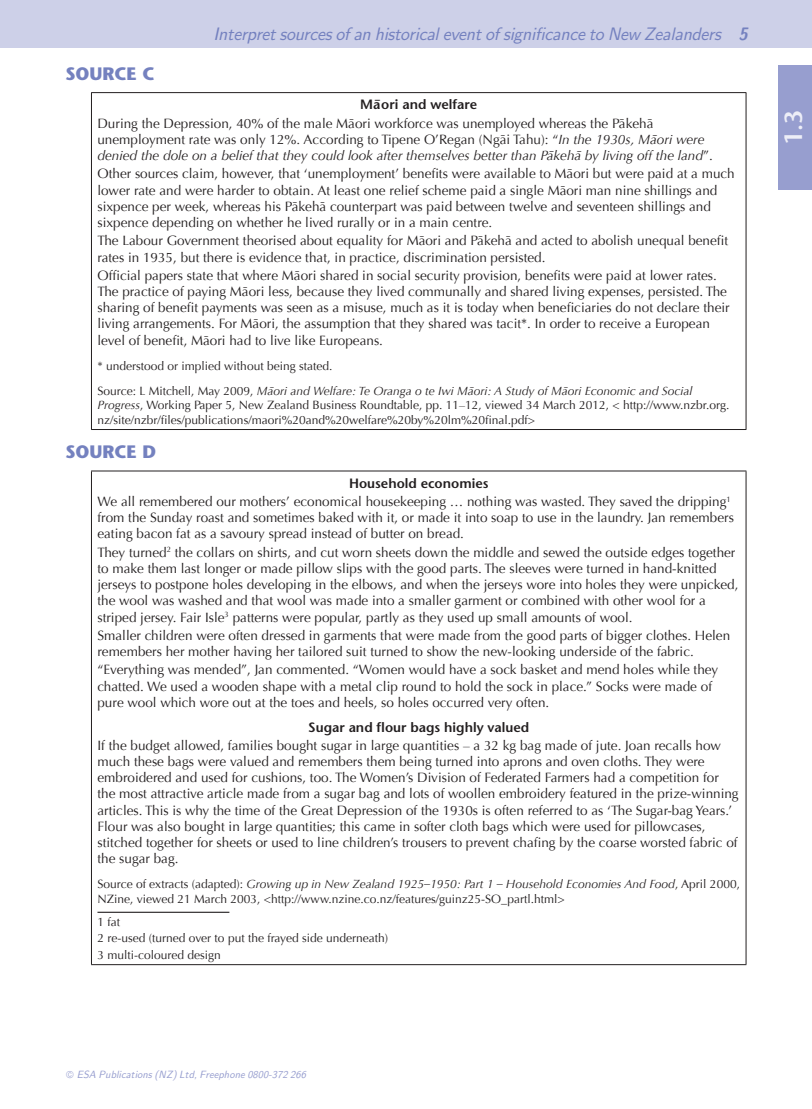
<style>
.page{position:relative;width:812px;height:1109px;background:#fff}
.page>*{position:absolute;margin:0;border:0;box-sizing:border-box;transform-origin:0 0}
.t1{font:600 24.75px "Stone Sans";color:#edeef7}
.t2{font:italic 18px "Nova";letter-spacing:-.02em;color:#7481bf}
.t3{font:700 18px "Stone Sans";color:#7481bf}
.t4{font:13.5px/16.2px "Optima";color:#231f20}
.t5{font:italic 13.5px/16.2px "Optima";color:#231f20}
.t6{font:12px/14.4px "Optima";color:#231f20}
.t7{font:italic 12px/25px "Optima";color:#231f20}
.t8{font:italic 10.5px "Nova";color:#979ecf}
.s1{font-weight:700}
.s2{font-family:"Stone Sans";font-weight:600}
.s3{font-style:normal}
.s4{font-style:italic}
</style>
<div class="page">
<hr style="left:91px;top:92px;width:655px;height:1px;background:#231f20">
<hr style="left:91px;top:93px;width:1px;height:336px;background:#231f20">
<hr style="left:745px;top:93px;width:1px;height:336px;background:#231f20">
<hr style="left:91px;top:429px;width:655px;height:1px;background:#231f20">
<hr style="left:91px;top:471px;width:655px;height:1px;background:#231f20">
<hr style="left:91px;top:471px;width:1px;height:493px;background:#231f20">
<hr style="left:745px;top:471px;width:1px;height:493px;background:#231f20">
<hr style="left:91px;top:964px;width:655px;height:1px;background:#231f20">
<hr style="left:97px;top:912px;width:132px;height:1px;background:#231f20">
<div style="left:2px;top:0;width:809px;height:48px;background:#cdd0e8"></div>
<hr style="left:0;top:0;width:2px;height:48px;background:#cdd0e8">
<div style="left:778px;top:65px;width:33px;height:125px;background:#979ecf"></div>
<p class="t2" style="left:213px;top:23px;width:535px">Interpret sources of an historical event of significance to New Zealanders <span class="s1">5</span></p>
<p class="t3" style="left:66px;top:62px;width:90px">SOURCE C</p>
<p class="t4" style="left:97px;top:96px;width:560px;line-height:18.3px;text-indent:263px"><span class="s2">Ma¯ori and welfare<br></span>During the Depression, 40% of the male Māori workforce was unemployed whereas the Pākehā</p>
<p class="t5" style="left:97px;top:131px;width:617px"><span class="s3">unemployment rate was only 12%. According to Tipene O’Regan (Ngāi Tahu): “</span>In the 1930s, Māori were denied the dole on a belief that they could look after themselves better than Pākehā by living off the land<span class="s3">”.</span></p>
<p class="t4" style="left:97px;top:166px;width:638px">Other sources claim, however, that ‘unemployment’ benefits were available to Māori but were paid at a much lower rate and were harder to obtain. At least one relief scheme paid a single Māori man nine shillings and sixpence per week, whereas his Pākehā counterpart was paid between twelve and seventeen shillings and sixpence depending on whether he lived rurally or in a main centre.</p>
<p class="t4" style="left:97px;top:233px;width:632px">The Labour Government theorised about equality for Māori and Pākehā and acted to abolish unequal benefit rates in 1935, but there is evidence that, in practice, discrimination persisted.</p>
<p class="t4" style="left:97px;top:267px;width:633px">Official papers state that where Māori shared in social security provision, benefits were paid at lower rates.<br>The practice of paying Māori less, because they lived communally and shared living expenses, persisted. The sharing of benefit payments was seen as a misuse, much as it is today when beneficiaries do not declare their living arrangements. For Māori, the assumption that they shared was tacit*. In order to receive a European level of benefit, Māori had to live like Europeans.</p>
<p class="t7" style="left:97px;top:353px;width:596px"><span class="s3">* understood or implied without being stated.<br>Source: L Mitchell, May 2009,</span> Māori and Welfare: Te Oranga o te Iwi Māori: A Study of Māori Economic and Social</p>
<p class="t6" style="left:97px;top:398px;width:633px"><span class="s4">Progress</span>, Working Paper 5, New Zealand Business Roundtable, pp. 11–12, viewed 34 March 2012, &lt; http://www.nzbr.org. nz/site/nzbr/files/publications/maori%20and%20welfare%20by%20lm%20final.pdf&gt;</p>
<p class="t3" style="left:66px;top:441px;width:92px">SOURCE D</p>
<p class="t4" style="left:97px;top:474px;width:634px;line-height:18.3px;text-indent:251px"><span class="s2">Household economies<br></span>We all remembered our mothers’ economical housekeeping … nothing was wasted. They saved the dripping<sup>1</sup></p>
<p class="t4" style="left:97px;top:510px;width:637px">from the Sunday roast and sometimes baked with it, or made it into soap to use in the laundry. Jan remembers eating bacon fat as a savoury spread instead of butter on bread.</p>
<p class="t4" style="left:97px;top:544px;width:642px">They turned<sup>2</sup> the collars on shirts, and cut worn sheets down the middle and sewed the outside edges together to make them last longer or made pillow slips with the good parts. The sleeves were turned in hand-knitted jerseys to postpone holes developing in the elbows, and when the jerseys wore into holes they were unpicked, the wool was washed and that wool was made into a smaller garment or combined with other wool for a striped jersey. Fair Isle<sup>3</sup> patterns were popular, partly as they used up small amounts of wool.</p>
<p class="t4" style="left:97px;top:627px;width:634px">Smaller children were often dressed in garments that were made from the good parts of bigger clothes. Helen remembers her mother having her tailored suit turned to show the new-looking underside of the fabric.</p>
<p class="t4" style="left:97px;top:662px;width:622px">“Everything was mended”, Jan commented. “Women would have a sock basket and mend holes while they chatted. We used a wooden shape with a metal clip round to hold the sock in place.” Socks were made of pure wool which wore out at the toes and heels, so holes occurred very often.</p>
<p class="t4" style="left:97px;top:718px;width:625px;line-height:18.3px;text-indent:211px"><span class="s2">Sugar and flour bags highly valued<br></span>If the budget allowed, families bought sugar in large quantities – a 32 kg bag made of jute. Joan recalls how</p>
<p class="t4" style="left:97px;top:754px;width:642px">much these bags were valued and remembers them being turned into aprons and oven cloths. They were embroidered and used for cushions, too. The Women’s Division of Federated Farmers had a competition for the most attractive article made from a sugar bag and lots of woollen embroidery featured in the prize-winning articles. This is why the time of the Great Depression of the 1930s is often referred to as ‘The Sugar-bag Years.’ Flour was also bought in large quantities; this came in softer cloth bags which were used for pillowcases, stitched together for sheets or used to line children’s trousers to prevent chafing by the coarse worsted fabric of the sugar bag.</p>
<p class="t6" style="left:97px;top:877px;width:644px">Source of extracts (adapted): <span class="s4">Growing up in New Zealand 1925–1950: Part 1 – Household Economies And Food</span>, April 2000,<br>NZine, viewed 21 March 2003, &lt;http://www.nzine.co.nz/features/guinz25-SO_partl.html&gt;</p>
<p class="t6" style="left:97px;top:913px;width:292px;line-height:16.5px">1 fat<br>2 re-used (turned over to put the frayed side underneath)<br>3 multi-coloured design</p>
<p class="t1" style="left:778px;top:145px;width:37px;rotate:-90deg">1.3</p>
<p class="t8" style="left:77px;top:1068px;width:231px">ESA Publications (NZ) Ltd, Freephone 0800-372 266</p>
</div>
